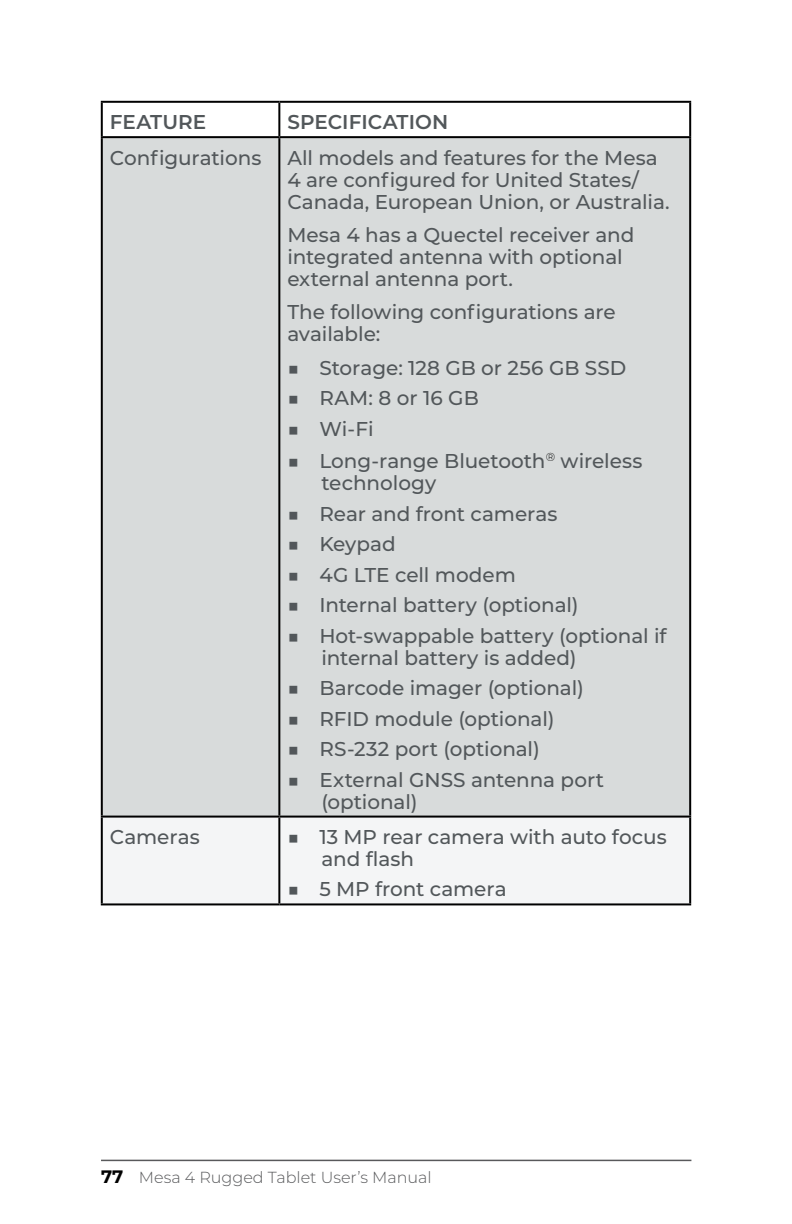
<style>
.page{position:relative;width:792px;height:1224px;background:#fff}
.page>*{position:absolute;margin:0;border:0;box-sizing:border-box;transform-origin:0 0}
.t1{font:500 20px/22px "Montserrat";letter-spacing:-.005em;color:#52575a}
.t2{font:600 20px "Montserrat";letter-spacing:.005em;color:#52575a}
.t3{font:300 16px "Montserrat";color:#58595b}
.s1{font-weight:300}
.s2{font-weight:700;font-size:18px;color:#000}
</style>
<div class="page">
<hr style="left:101px;top:1160px;width:590px;height:1px;background:#58595b">
<div style="left:103px;top:138px;width:586px;height:678px;background:#d8dbdb"></div>
<div style="left:103px;top:818px;width:586px;height:85px;background:#f4f5f6"></div>
<hr style="left:101px;top:101px;width:178px;height:2px;background:#000">
<hr style="left:101px;top:103px;width:2px;height:33px;background:#000">
<hr style="left:279px;top:101px;width:412px;height:2px;background:#000">
<hr style="left:278px;top:103px;width:2px;height:33px;background:#000">
<hr style="left:689px;top:103px;width:2px;height:33px;background:#000">
<hr style="left:101px;top:136px;width:178px;height:2px;background:#000">
<hr style="left:101px;top:138px;width:2px;height:678px;background:#000">
<hr style="left:279px;top:136px;width:412px;height:2px;background:#000">
<hr style="left:278px;top:138px;width:2px;height:678px;background:#000">
<hr style="left:689px;top:138px;width:2px;height:678px;background:#000">
<hr style="left:101px;top:816px;width:178px;height:2px;background:#000">
<hr style="left:101px;top:818px;width:2px;height:85px;background:#000">
<hr style="left:279px;top:816px;width:412px;height:2px;background:#000">
<hr style="left:278px;top:818px;width:2px;height:85px;background:#000">
<hr style="left:689px;top:818px;width:2px;height:85px;background:#000">
<hr style="left:101px;top:903px;width:178px;height:2px;background:#000">
<hr style="left:279px;top:903px;width:412px;height:2px;background:#000">
<p class="t2" style="left:110px;top:108px;width:98px">FEATURE</p>
<p class="t2" style="left:287px;top:108px;width:163px">SPECIFICATION</p>
<p class="t1" style="left:110px;top:146px;width:153px">Configurations</p>
<p class="t1" style="left:287px;top:146px;width:384px">All models and features for the Mesa<br>4 are configured for United States/<br>Canada, European Union, or Australia.</p>
<p class="t1" style="left:287px;top:223px;width:349px">Mesa 4 has a Quectel receiver and integrated antenna with optional external antenna port.</p>
<p class="t1" style="left:287px;top:300px;width:330px">The following configurations are available:</p>
<p class="t1" style="left:287px;top:356px;width:341px"><span class="s1">■</span> Storage: 128 GB or 256 GB SSD</p>
<p class="t1" style="left:287px;top:386px;width:193px"><span class="s1">■</span> RAM: 8 or 16 GB</p>
<p class="t1" style="left:287px;top:417px;width:88px"><span class="s1">■</span> Wi-Fi</p>
<p class="t1" style="left:321px;top:449px;width:323px;text-indent:-34px"><span class="s1">■</span> Long-range Bluetooth<sup>®</sup> wireless technology</p>
<p class="t1" style="left:287px;top:502px;width:272px"><span class="s1">■</span> Rear and front cameras</p>
<p class="t1" style="left:287px;top:532px;width:110px"><span class="s1">■</span> Keypad</p>
<p class="t1" style="left:287px;top:563px;width:230px"><span class="s1">■</span> 4G LTE cell modem</p>
<p class="t1" style="left:287px;top:593px;width:293px"><span class="s1">■</span> Internal battery (optional)</p>
<p class="t1" style="left:321px;top:624px;width:347px;text-indent:-34px"><span class="s1">■</span> Hot-swappable battery (optional if internal battery is added)</p>
<p class="t1" style="left:287px;top:676px;width:298px"><span class="s1">■</span> Barcode imager (optional)</p>
<p class="t1" style="left:287px;top:707px;width:269px"><span class="s1">■</span> RFID module (optional)</p>
<p class="t1" style="left:287px;top:737px;width:254px"><span class="s1">■</span> RS-232 port (optional)</p>
<p class="t1" style="left:321px;top:768px;width:284px;text-indent:-34px"><span class="s1">■</span> External GNSS antenna port (optional)</p>
<p class="t1" style="left:110px;top:825px;width:91px">Cameras</p>
<p class="t1" style="left:321px;top:825px;width:347px;text-indent:-34px"><span class="s1">■</span> 13 MP rear camera with auto focus and flash</p>
<p class="t1" style="left:287px;top:878px;width:221px"><span class="s1">■</span> 5 MP front camera</p>
<p class="t3" style="left:101px;top:1166px;width:332px"><span class="s2">77</span> Mesa 4 Rugged Tablet User’s Manual</p>
</div>
